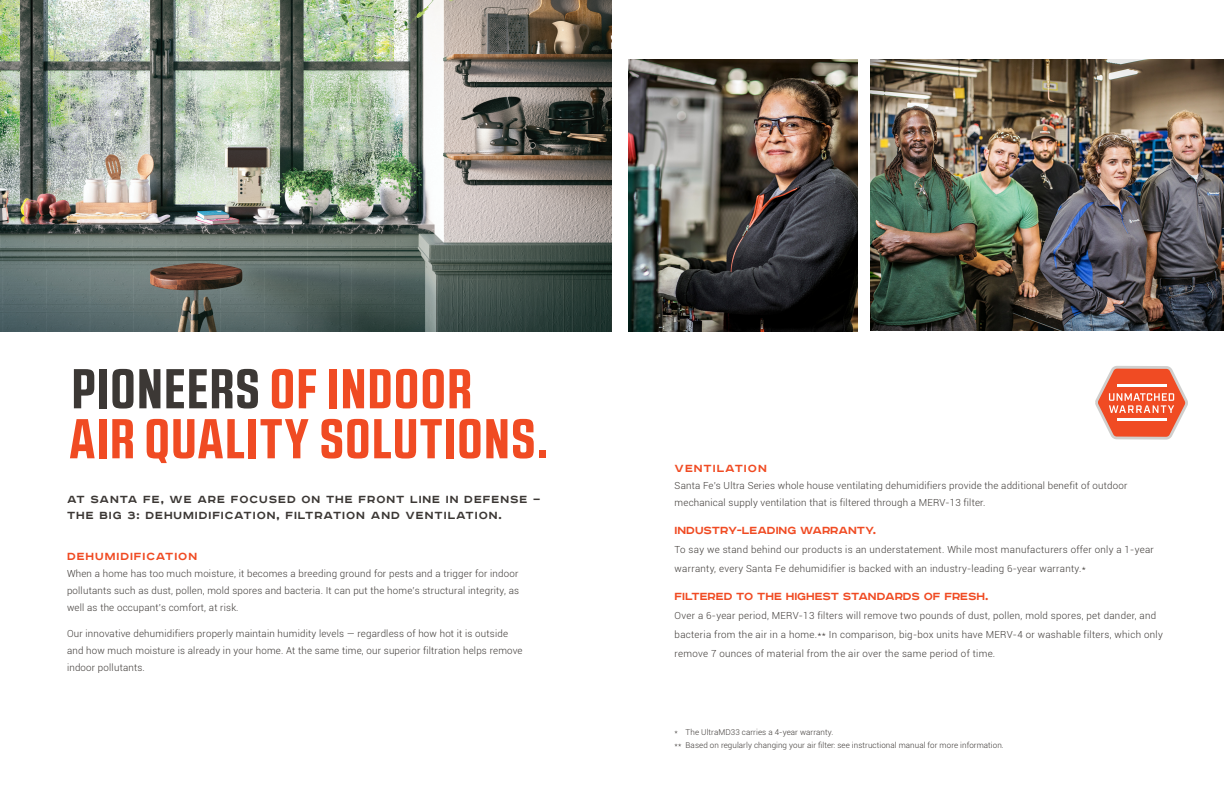
<style>
.page{position:relative;width:1224px;height:792px;background:#fff}
.page>*{position:absolute;margin:0;border:0;box-sizing:border-box;transform-origin:0 0}
.t1{font:700 56px/50px "RB No 2.1 a";letter-spacing:.045em;color:#f04b23}
.t2{font:700 13px "Road Radio";letter-spacing:.075em;color:#3c3835}
.COPY_3{font:700 13px "Road Radio";color:#f04b23}
.Subhead_3_Orange{font:700 13px "Road Radio";letter-spacing:.075em;color:#f04b23}
.COPY_3-2{font:300 9.8px/17px "Roboto";letter-spacing:.02em;color:#3c3835}
.t3{font:300 8px "Roboto";letter-spacing:.01em;color:#3c3835}
.s1{color:#3c3835}
</style>
<div class="page">
<img style="left:0;top:0;width:612px;height:331px">
<img style="left:629px;top:59px;width:228px;height:272px">
<img style="left:870px;top:59px;width:354px;height:272px">
<svg style="left:1095px;top:366px;width:93px;height:74px"></svg>
<hr style="left:1117px;top:384px;width:49px;height:3px;background:#fff">
<hr style="left:1117px;top:418px;width:49px;height:3px;background:#fff">
<p class="t1" style="left:70px;top:364px;width:480px"><span class="s1">PIONEERS</span> OF INDOOR<br>AIR QUALITY SOLUTIONS.</p>
<p class="Subhead_3_Orange" style="left:675px;top:461px;width:94px">VENTILATION</p>
<p class="COPY_3-2" style="left:675px;top:477px;width:454px">Santa Fe’s Ultra Series whole house ventilating dehumidifiers provide the additional benefit of outdoor</p>
<p class="t2" style="left:67px;top:492px;width:475px">AT Santa fe, We are focused on the front line in defense —</p>
<p class="COPY_3-2" style="left:675px;top:494px;width:312px">mechanical supply ventilation that is filtered through a MERV-13 filter.</p>
<p class="t2" style="left:67px;top:508px;width:436px">The big 3: Dehumidification, Filtration and Ventilation.</p>
<p class="COPY_3" style="left:675px;top:523px;width:203px">industry-leading warranty.</p>
<p class="COPY_3-2" style="left:675px;top:539px;width:481px;line-height:19px">To say we stand behind our products is an understatement. While most manufacturers offer only a 1-year warranty, every Santa Fe dehumidifier is backed with an industry-leading 6-year warranty.*</p>
<p class="COPY_3" style="left:675px;top:589px;width:315px">filtered to the highest standards of fresh.</p>
<p class="COPY_3-2" style="left:675px;top:605px;width:490px;line-height:19px">Over a 6-year period, MERV-13 filters will remove two pounds of dust, pollen, mold spores, pet dander, and bacteria from the air in a home.** In comparison, big-box units have MERV-4 or washable filters, which only remove 7 ounces of material from the air over the same period of time.</p>
<p class="Subhead_3_Orange" style="left:67px;top:549px;width:132px">DEHUMIDIFICATION</p>
<p class="COPY_3-2" style="left:67px;top:565px;width:454px;text-align:justify">When a home has too much moisture, it becomes a breeding ground for pests and a trigger for indoor pollutants such as dust, pollen, mold spores and bacteria. It can put the home’s structural integrity, as well as the occupant’s comfort, at risk.</p>
<p class="COPY_3-2" style="left:67px;top:625px;width:457px">Our innovative dehumidifiers properly maintain humidity levels — regardless of how hot it is outside and how much moisture is already in your home. At the same time, our superior filtration helps remove indoor pollutants.</p>
<p class="t3" style="left:675px;top:727px;width:160px">* The UltraMD33 carries a 4-year warranty.</p>
<p class="t3" style="left:675px;top:740px;width:331px">** Based on regularly changing your air filter: see instructional manual for more information.</p>
</div>
